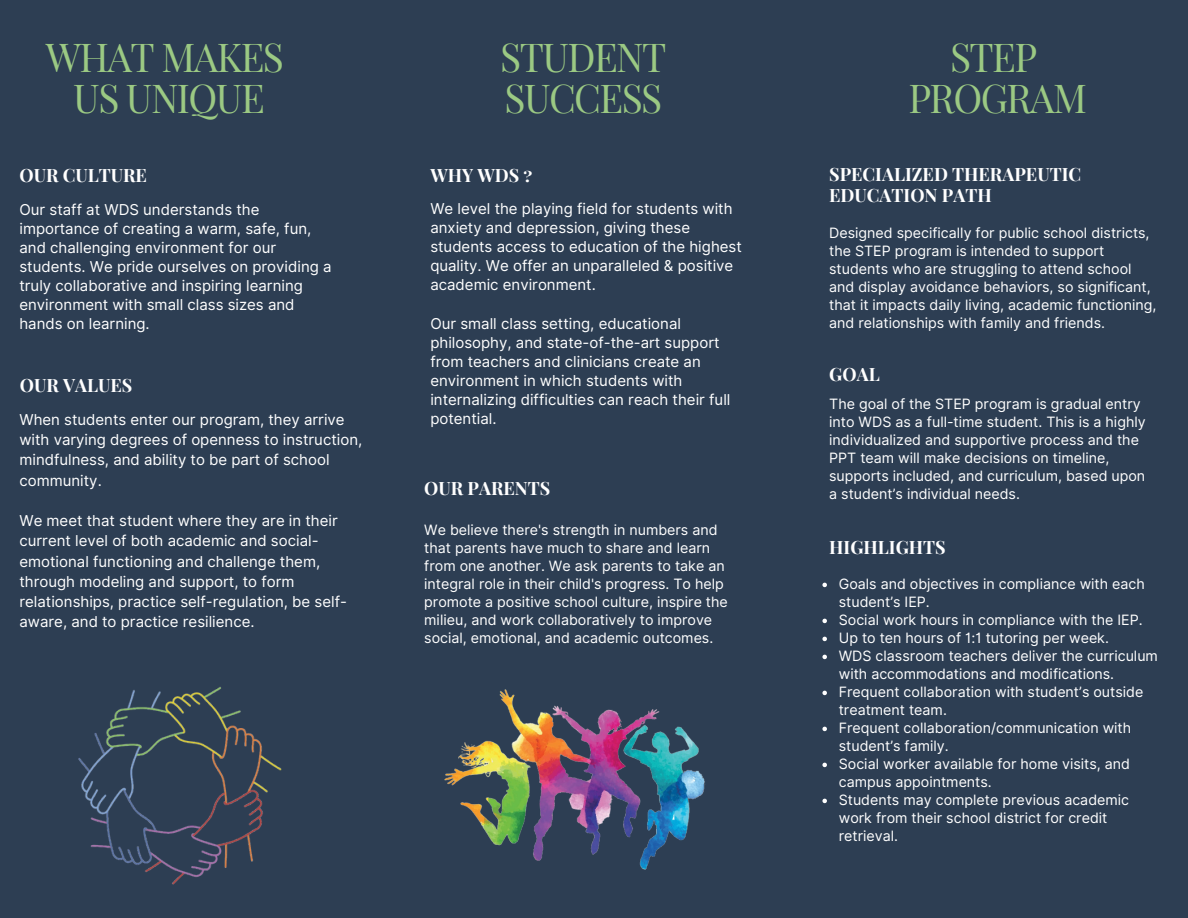
<style>
.page{position:relative;width:1188px;height:918px;background:#2d3e53}
.page>*{position:absolute;margin:0;border:0;box-sizing:border-box;transform-origin:0 0}
.t1{font:39px/40.5px "Playfair Display SC";letter-spacing:-.04em;color:#9bc983}
.t2{font:700 18px/21.3px "Playfair Display SC";color:#fff}
.t3{font:15px/19.2px "Inter";color:#fff}
.t4{font:14.25px/18px "Inter";color:#fff}
</style>
<div class="page">
<img style="left:78px;top:687px;width:204px;height:198px">
<img style="left:444px;top:689px;width:261px;height:181px">
<svg style="left:822px;top:583px;width:5px;height:4px"></svg>
<svg style="left:822px;top:619px;width:5px;height:4px"></svg>
<svg style="left:822px;top:637px;width:5px;height:4px"></svg>
<svg style="left:822px;top:655px;width:5px;height:4px"></svg>
<svg style="left:822px;top:691px;width:5px;height:4px"></svg>
<svg style="left:822px;top:727px;width:5px;height:4px"></svg>
<svg style="left:822px;top:763px;width:5px;height:4px"></svg>
<svg style="left:822px;top:799px;width:5px;height:4px"></svg>
<p class="t1" style="left:46px;top:36px;width:240px">WHAT MAKES</p>
<p class="t1" style="left:73px;top:76px;width:193px">US UNIQUE</p>
<p class="t2" style="left:19px;top:164px;width:129px">OUR CULTURE</p>
<p class="t3" style="left:19px;top:200px;width:314px">Our staff at WDS understands the importance of creating a warm, safe, fun, and challenging environment for our students. We pride ourselves on providing a truly collaborative and inspiring learning environment with small class sizes and hands on learning.</p>
<p class="t2" style="left:20px;top:373px;width:114px">OUR VALUES</p>
<p class="t3" style="left:19px;top:409px;width:344px;line-height:20.2px">When students enter our program, they arrive with varying degrees of openness to instruction, mindfulness, and ability to be part of school community.</p>
<p class="t3" style="left:19px;top:511px;width:329px;line-height:20.2px">We meet that student where they are in their current level of both academic and social&shy;emotional functioning and challenge them, through modeling and support, to form relationships, practice self-regulation, be self&shy;aware, and to practice resilience.</p>
<p class="t1" style="left:500px;top:36px;width:168px">STUDENT<br>SUCCESS</p>
<p class="t2" style="left:430px;top:164px;width:104px">WHY WDS ?</p>
<p class="t3" style="left:430px;top:199px;width:313px">We level the playing field for students with anxiety and depression, giving these students access to education of the highest quality. We offer an unparalleled &amp; positive academic environment.</p>
<p class="t3" style="left:430px;top:314px;width:302px">Our small class setting, educational philosophy, and state-of-the-art support from teachers and clinicians create an environment in which students with internalizing difficulties can reach their full potential.</p>
<p class="t2" style="left:424px;top:477px;width:128px">OUR PARENTS</p>
<p class="t4" style="left:424px;top:521px;width:305px">We believe there's strength in numbers and that parents have much to share and learn from one another. We ask parents to take an integral role in their child's progress. To help promote a positive school culture, inspire the milieu, and work collaboratively to improve social, emotional, and academic outcomes.</p>
<p class="t1" style="left:950px;top:36px;width:89px">STEP</p>
<p class="t1" style="left:908px;top:76px;width:180px">PROGRAM</p>
<p class="t2" style="left:829px;top:163px;width:253px">SPECIALIZED THERAPEUTIC<br>EDUCATION PATH</p>
<p class="t4" style="left:829px;top:224px;width:329px">Designed specifically for public school districts, the STEP program is intended to support students who are struggling to attend school and display avoidance behaviors, so significant, that it impacts daily living, academic functioning, and relationships with family and friends.</p>
<p class="t2" style="left:829px;top:363px;width:52px">GOAL</p>
<p class="t4" style="left:829px;top:395px;width:318px">The goal of the STEP program is gradual entry into WDS as a full-time student. This is a highly individualized and supportive process and the PPT team will make decisions on timeline, supports included, and curriculum, based upon a student’s individual needs.</p>
<p class="t2" style="left:829px;top:536px;width:118px">HIGHLIGHTS</p>
<p class="t4" style="left:839px;top:575px;width:308px">Goals and objectives in compliance with each student’s IEP.</p>
<p class="t4" style="left:839px;top:611px;width:305px">Social work hours in compliance with the IEP.</p>
<p class="t4" style="left:839px;top:629px;width:272px">Up to ten hours of 1:1 tutoring per week.</p>
<p class="t4" style="left:839px;top:647px;width:321px">WDS classroom teachers deliver the curriculum with accommodations and modifications.</p>
<p class="t4" style="left:839px;top:683px;width:306px">Frequent collaboration with student’s outside treatment team.</p>
<p class="t4" style="left:839px;top:719px;width:294px">Frequent collaboration/communication with student’s family.</p>
<p class="t4" style="left:839px;top:755px;width:293px">Social worker available for home visits, and campus appointments.</p>
<p class="t4" style="left:839px;top:791px;width:292px">Students may complete previous academic work from their school district for credit retrieval.</p>
</div>
